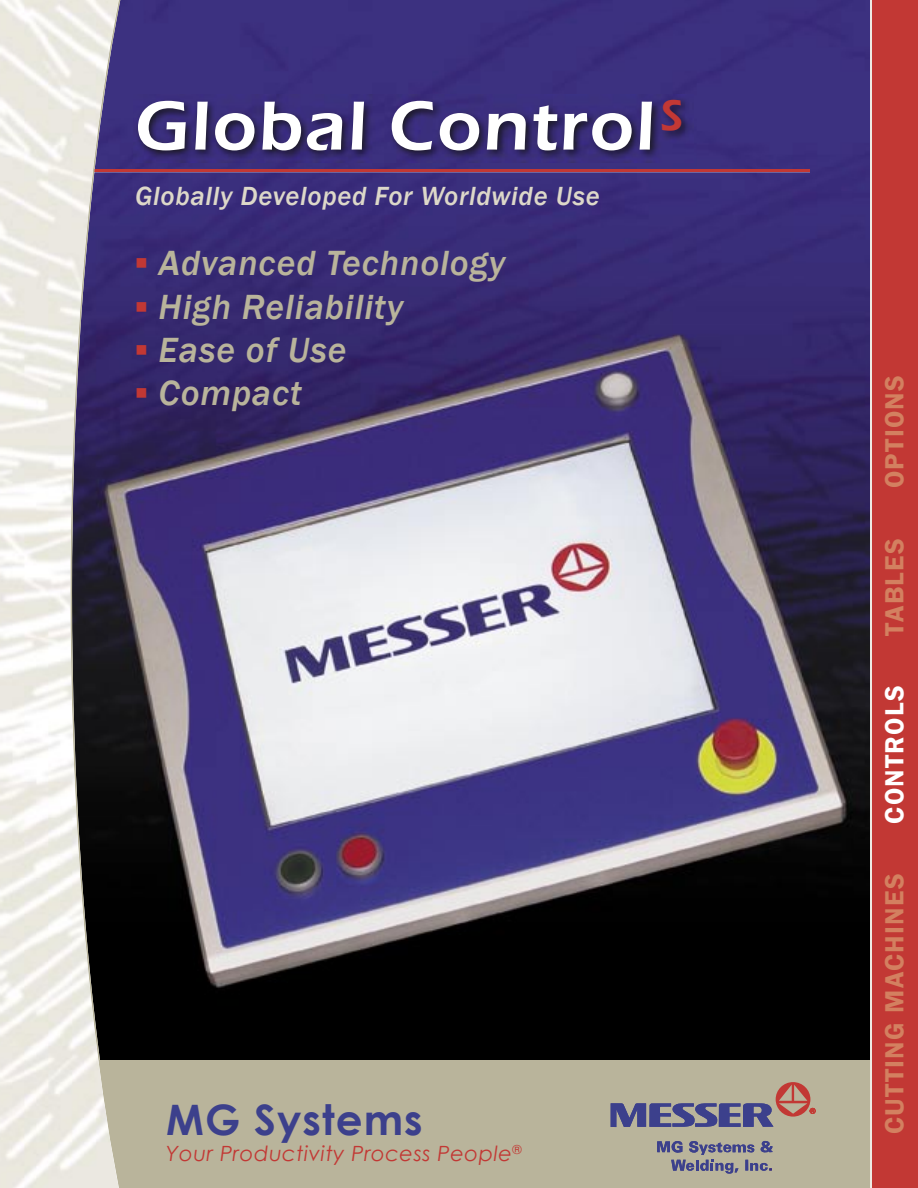
<style>
.page{position:relative;width:918px;height:1188px;background:#fff}
.page>*{position:absolute;margin:0;border:0;box-sizing:border-box;transform-origin:0 0}
.t1{font:600 72px "Eras ITC";letter-spacing:.025em;color:#fff}
.t2{font:700 42px "Century Gothic";letter-spacing:.025em;color:#3c408c}
.t3{font:italic 500 36px "Franklin Gothic";letter-spacing:.025em;color:#b9b49b}
.t4{font:italic 500 27px "Franklin Gothic";letter-spacing:.025em;color:#ddd8c9}
.t5{font:600 27px "Franklin Gothic";letter-spacing:.05em;color:#d38060}
.t6{font:600 27px "Franklin Gothic";letter-spacing:.05em;color:#fff}
.t7{font:italic 21px "Century Gothic";letter-spacing:.025em;color:#c23834}
.s1{color:#c23834}
</style>
<div class="page">
<img style="left:123px;top:0;width:747px;height:1060px">
<div style="left:0;top:1060px;width:918px;height:128px;background:#b9b49b"></div>
<svg style="left:657px;top:1141px;width:116px;height:33px"></svg>
<svg style="left:611px;top:1082px;width:204px;height:45px"></svg>
<img style="left:133px;top:94px;width:560px;height:69px">
<hr style="left:0;top:169px;width:810px;height:3px;background:#c23834">
<div style="left:871px;top:0;width:47px;height:1188px;background:#c23834"></div>
<hr style="left:870px;top:0;width:2px;height:1188px;background:#edebe3">
<svg style="left:0;top:0;width:122px;height:1188px;fill:#ebe9e3"></svg>
<img style="left:71px;top:0;width:48px;height:1188px">
<h1 class="t1" style="left:135px;top:85px;width:550px">Global Control<sup>S</sup></h1>
<p class="t4" style="left:135px;top:179px;width:466px">Globally Developed For Worldwide Use</p>
<p class="t3" style="left:135px;top:241px;width:372px"><span class="s1">▪</span> Advanced Technology</p>
<p class="t3" style="left:135px;top:284px;width:270px"><span class="s1">▪</span> High Reliability</p>
<p class="t3" style="left:135px;top:328px;width:213px"><span class="s1">▪</span> Ease of Use</p>
<p class="t3" style="left:135px;top:371px;width:168px"><span class="s1">▪</span> Compact</p>
<p class="t2" style="left:166px;top:1088px;width:258px">MG Systems</p>
<p class="t7" style="left:166px;top:1138px;width:357px">Your Productivity Process People<sup>®</sup></p>
<p class="t5" style="left:878px;top:488px;width:115px;rotate:-90deg">OPTIONS</p>
<p class="t5" style="left:878px;top:636px;width:99px;rotate:-90deg">TABLES</p>
<p class="t6" style="left:878px;top:824px;width:140px;rotate:-90deg">CONTROLS</p>
<p class="t5" style="left:878px;top:1134px;width:262px;rotate:-90deg">CUTTING MACHINES</p>
</div>
